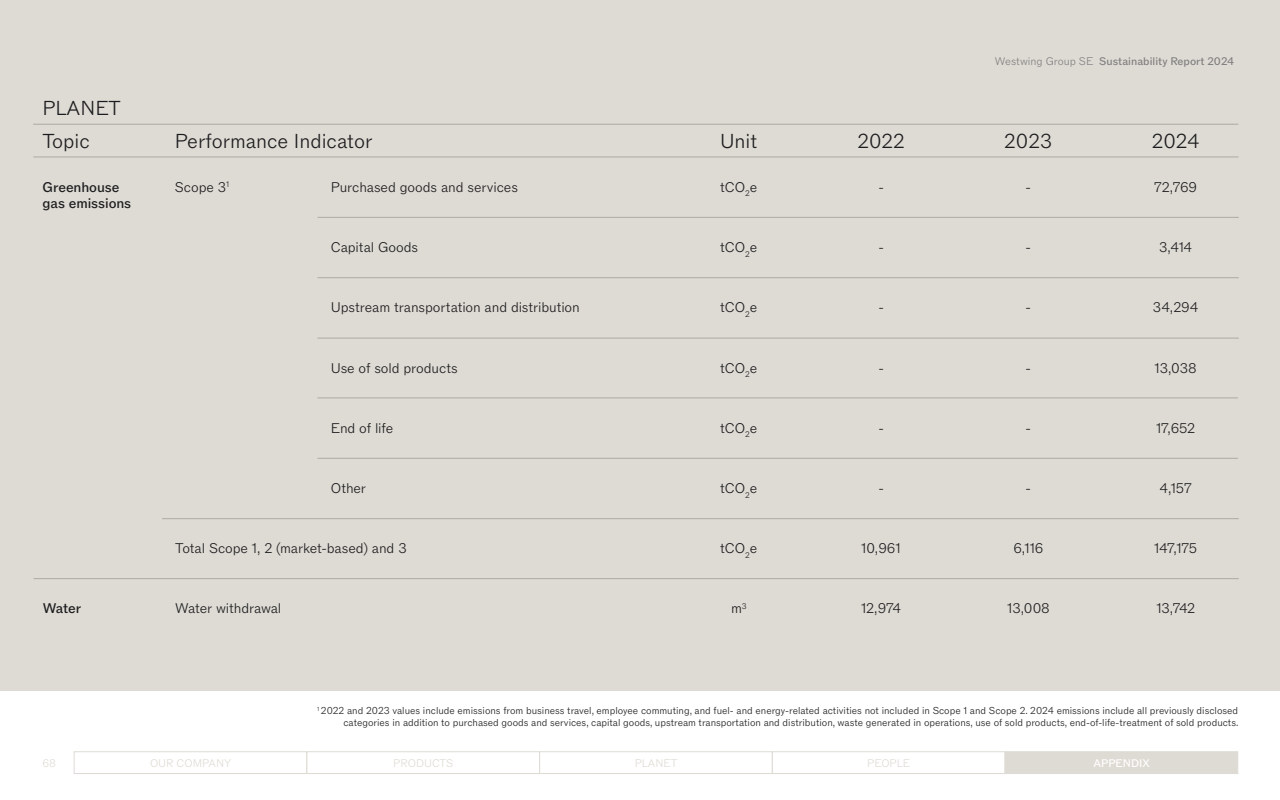
<style>
.page{position:relative;width:1280px;height:800px;background:#fff}
.page>*{position:absolute;margin:0;border:0;box-sizing:border-box;transform-origin:0 0}
.t1{font:300 20.2px "Westwing ROMV2";color:#1d1d1f}
.t2{font:300 14px "Westwing ROMV2";letter-spacing:-.005em;color:#1d1d1f}
.t3{font:14px/16px "Westwing ROMV2";letter-spacing:-.005em;color:#1d1d1f}
.t4{font:11px "Westwing ROMV2";color:#818081}
.t5{font:300 11px "Westwing ROMV2";color:#dedbd4}
.t6{font:11px "Westwing ROMV2";color:#fff}
.t7{font:300 10px/12px "Westwing ROMV2";color:#1d1d1f;text-align:right}
.s1{font-weight:300}
</style>
<div class="page">
<div style="left:74px;top:751px;width:233px;height:23px;background:#fff;border:1px solid #dedbd4"></div>
<div style="left:307px;top:751px;width:233px;height:23px;background:#fff;border:1px solid #dedbd4"></div>
<div style="left:539px;top:751px;width:234px;height:23px;background:#fff;border:1px solid #dedbd4"></div>
<div style="left:772px;top:751px;width:233px;height:23px;background:#fff;border:1px solid #dedbd4"></div>
<div style="left:1005px;top:751px;width:233px;height:23px;background:#dedbd4"></div>
<div style="left:0;top:0;width:1280px;height:690px;background:#dedbd4"></div>
<hr style="left:33px;top:157px;width:1206px;height:1px;background:#adaaa5">
<hr style="left:33px;top:124px;width:1205px;height:1px;background:#adaaa5">
<hr style="left:318px;top:217px;width:921px;height:1px;background:#adaaa5">
<hr style="left:318px;top:277px;width:921px;height:1px;background:#adaaa5">
<hr style="left:318px;top:338px;width:921px;height:1px;background:#adaaa5">
<hr style="left:318px;top:458px;width:920px;height:1px;background:#adaaa5">
<hr style="left:318px;top:398px;width:920px;height:1px;background:#adaaa5">
<hr style="left:162px;top:518px;width:1077px;height:1px;background:#adaaa5">
<hr style="left:34px;top:578px;width:1205px;height:1px;background:#adaaa5">
<h1 class="t1" style="left:42px;top:96px;width:80px">PLANET</h1>
<h1 class="t1" style="left:42px;top:129px;width:49px">Topic</h1>
<h2 class="t3" style="left:43px;top:179px;width:90px">Greenhouse gas emissions</h2>
<p class="t4" style="left:995px;top:55px;width:241px"><span class="s1">Westwing Group SE</span> Sustainability Report 2024</p>
<h1 class="t1" style="left:175px;top:129px;width:199px">Performance Indicator</h1>
<h1 class="t1" style="left:720px;top:129px;width:39px">Unit</h1>
<h1 class="t1" style="left:857px;top:129px;width:49px">2022</h1>
<h1 class="t1" style="left:1004px;top:129px;width:49px">2023</h1>
<h1 class="t1" style="left:1152px;top:129px;width:49px">2024</h1>
<h2 class="t2" style="left:175px;top:178px;width:56px">Scope 3<sup>1</sup></h2>
<h2 class="t2" style="left:720px;top:178px;width:39px">tCO<sub>2</sub>e</h2>
<h2 class="t2" style="left:1154px;top:178px;width:44px">72,769</h2>
<h2 class="t2" style="left:331px;top:178px;width:189px">Purchased goods and services</h2>
<h2 class="t2" style="left:1026px;top:178px;width:7px">-</h2>
<h2 class="t2" style="left:878px;top:178px;width:7px">-</h2>
<h2 class="t2" style="left:331px;top:239px;width:89px">Capital Goods</h2>
<h2 class="t2" style="left:720px;top:239px;width:39px">tCO<sub>2</sub>e</h2>
<h2 class="t2" style="left:878px;top:239px;width:7px">-</h2>
<h2 class="t2" style="left:1026px;top:239px;width:7px">-</h2>
<h2 class="t2" style="left:1159px;top:239px;width:35px">3,414</h2>
<h2 class="t2" style="left:331px;top:299px;width:251px">Upstream transportation and distribution</h2>
<h2 class="t2" style="left:720px;top:299px;width:39px">tCO<sub>2</sub>e</h2>
<h2 class="t2" style="left:878px;top:299px;width:7px">-</h2>
<h2 class="t2" style="left:1026px;top:299px;width:7px">-</h2>
<h2 class="t2" style="left:1153px;top:299px;width:47px">34,294</h2>
<h2 class="t2" style="left:331px;top:359px;width:129px">Use of sold products</h2>
<h2 class="t2" style="left:720px;top:360px;width:39px">tCO<sub>2</sub>e</h2>
<h2 class="t2" style="left:878px;top:359px;width:7px">-</h2>
<h2 class="t2" style="left:1026px;top:359px;width:7px">-</h2>
<h2 class="t2" style="left:1155px;top:360px;width:44px">13,038</h2>
<h2 class="t2" style="left:331px;top:419px;width:64px">End of life</h2>
<h2 class="t2" style="left:720px;top:419px;width:39px">tCO<sub>2</sub>e</h2>
<h2 class="t2" style="left:878px;top:419px;width:7px">-</h2>
<h2 class="t2" style="left:1026px;top:419px;width:7px">-</h2>
<h2 class="t2" style="left:1156px;top:419px;width:41px">17,652</h2>
<h2 class="t2" style="left:331px;top:480px;width:37px">Other</h2>
<h2 class="t2" style="left:720px;top:480px;width:39px">tCO<sub>2</sub>e</h2>
<h2 class="t2" style="left:878px;top:480px;width:7px">-</h2>
<h2 class="t2" style="left:1026px;top:480px;width:7px">-</h2>
<h2 class="t2" style="left:1160px;top:480px;width:34px">4,157</h2>
<h2 class="t2" style="left:175px;top:540px;width:233px">Total Scope 1, 2 (market-based) and 3</h2>
<h2 class="t2" style="left:720px;top:540px;width:39px">tCO<sub>2</sub>e</h2>
<h2 class="t2" style="left:861px;top:540px;width:41px">10,961</h2>
<h2 class="t2" style="left:1013px;top:540px;width:32px">6,116</h2>
<h2 class="t2" style="left:1154px;top:540px;width:44px">147,175</h2>
<h2 class="t3" style="left:43px;top:601px;width:40px">Water</h2>
<h2 class="t2" style="left:175px;top:600px;width:108px">Water withdrawal</h2>
<h2 class="t2" style="left:731px;top:600px;width:17px">m<sup>3</sup></h2>
<h2 class="t2" style="left:861px;top:600px;width:41px">12,974</h2>
<h2 class="t2" style="left:1007px;top:600px;width:44px">13,008</h2>
<h2 class="t2" style="left:1156px;top:600px;width:40px">13,742</h2>
<p class="t7" style="left:317px;top:705px;width:923px"><sup>1</sup> 2022 and 2023 values include emissions from business travel, employee commuting, and fuel- and energy-related activities not included in Scope 1 and Scope 2. 2024 emissions include all previously disclosed categories in addition to purchased goods and services, capital goods, upstream transportation and distribution, waste generated in operations, use of sold products, end-of-life-treatment of sold products.</p>
<p class="t5" style="left:43px;top:757px;width:15px">68</p>
<p class="t5" style="left:150px;top:757px;width:83px">OUR COMPANY</p>
<p class="t5" style="left:393px;top:757px;width:61px">PRODUCTS</p>
<p class="t5" style="left:635px;top:757px;width:44px">PLANET</p>
<p class="t5" style="left:867px;top:757px;width:44px">PEOPLE</p>
<p class="t6" style="left:1093px;top:757px;width:58px">APPENDIX</p>
</div>
